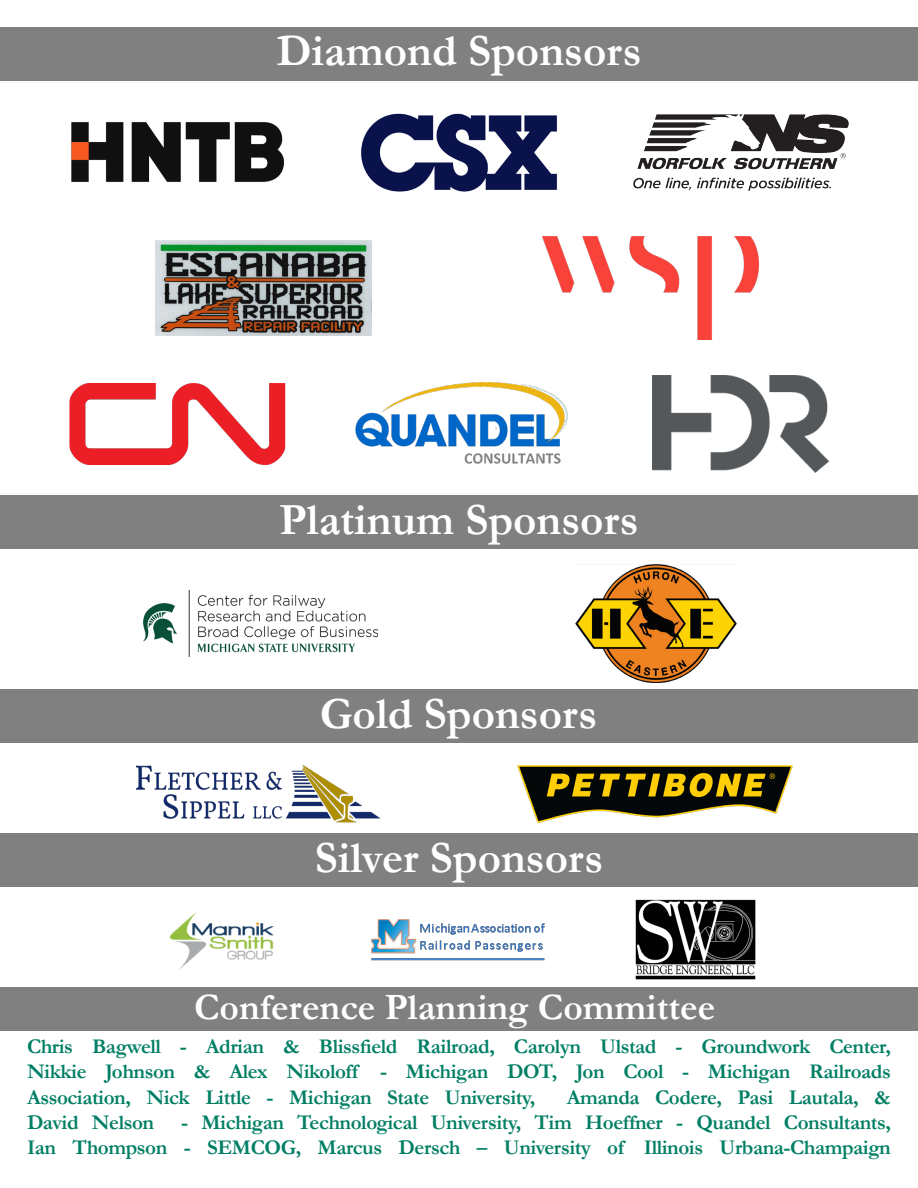
<style>
.page{position:relative;width:918px;height:1188px;background:#fff}
.page>*{position:absolute;margin:0;border:0;box-sizing:border-box;transform-origin:0 0}
.t1{font:700 45px "Garamond";color:#fff}
.t2{font:700 37.5px "Garamond";color:#fff}
.t3{font:700 21px/25.2px "Garamond";letter-spacing:-.02em;color:#007f64;text-align:justify}
</style>
<div class="page">
<div style="left:0;top:987px;width:918px;height:43px;background:#808080"></div>
<div style="left:0;top:689px;width:918px;height:54px;background:#808080"></div>
<img style="left:135px;top:765px;width:246px;height:58px">
<img style="left:517px;top:765px;width:276px;height:58px">
<div style="left:0;top:27px;width:918px;height:54px;background:#808080"></div>
<img style="left:543px;top:237px;width:216px;height:103px">
<img style="left:155px;top:241px;width:216px;height:94px">
<img style="left:355px;top:382px;width:213px;height:82px">
<img style="left:653px;top:375px;width:176px;height:98px">
<img style="left:69px;top:384px;width:216px;height:80px">
<img style="left:71px;top:122px;width:213px;height:60px">
<img style="left:633px;top:114px;width:216px;height:77px">
<img style="left:361px;top:113px;width:197px;height:79px">
<div style="left:0;top:495px;width:918px;height:54px;background:#808080"></div>
<img style="left:144px;top:591px;width:234px;height:65px">
<img style="left:576px;top:565px;width:161px;height:117px">
<div style="left:0;top:833px;width:918px;height:54px;background:#808080"></div>
<img style="left:635px;top:900px;width:121px;height:80px">
<img style="left:371px;top:919px;width:174px;height:41px">
<img style="left:170px;top:912px;width:104px;height:57px">
<p class="t1" style="left:276px;top:21px;width:367px">Diamond Sponsors</p>
<p class="t1" style="left:279px;top:489px;width:361px">Platinum Sponsors</p>
<p class="t1" style="left:320px;top:683px;width:279px">Gold Sponsors</p>
<p class="t1" style="left:315px;top:827px;width:290px">Silver Sponsors</p>
<p class="t2" style="left:194px;top:982px;width:523px">Conference Planning Committee</p>
<p class="t3" style="left:27px;top:1034px;width:865px">Chris Bagwell - Adrian &amp; Blissfield Railroad, Carolyn Ulstad - Groundwork Center, Nikkie Johnson &amp; Alex Nikoloff - Michigan DOT, Jon Cool - Michigan Railroads Association, Nick Little - Michigan State University,</p>
<p class="t3" style="left:567px;top:1084px;width:326px">Amanda Codere, Pasi Lautala, &amp;</p>
<p class="t3" style="left:27px;top:1110px;width:865px;text-align:right">- Michigan Technological University, Tim Hoeffner - Quandel Consultants,<br>Ian Thompson - SEMCOG, Marcus Dersch – University of Illinois Urbana-Champaign</p>
<p class="t3" style="left:27px;top:1110px;width:129px">David Nelson</p>
</div>
